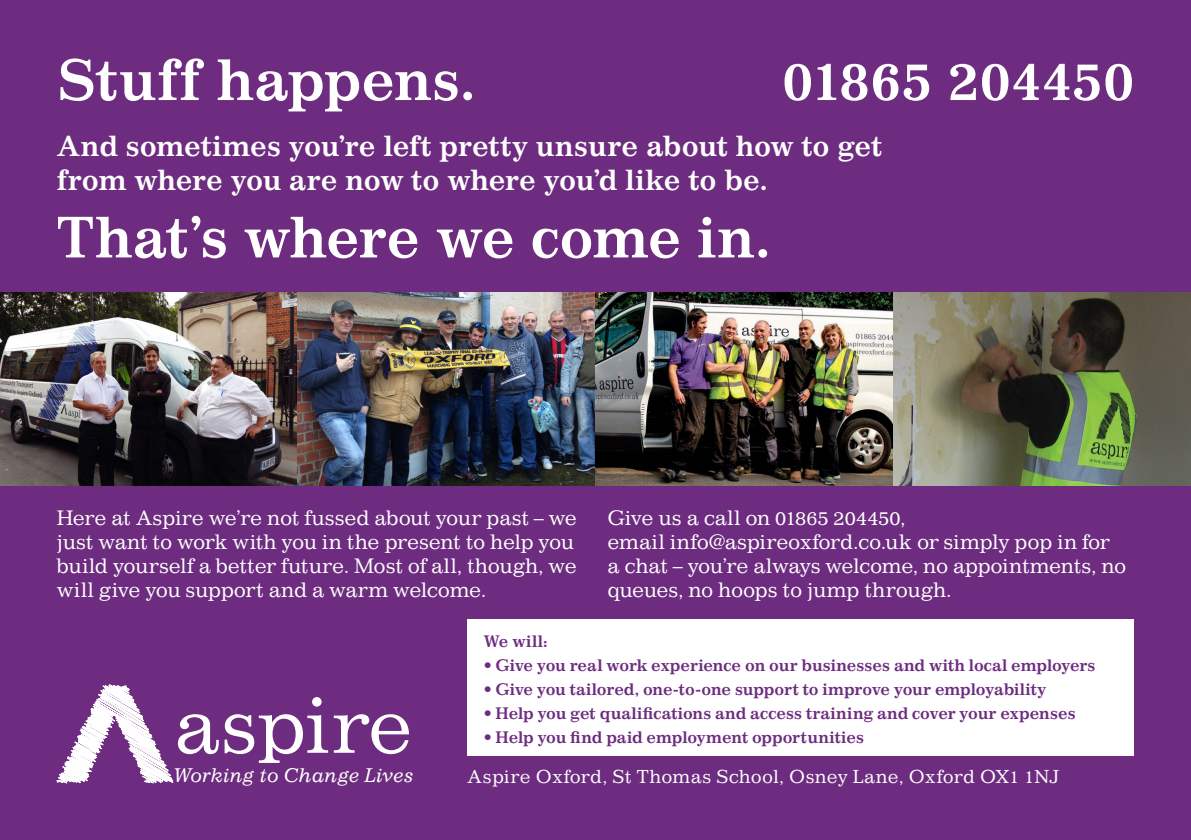
<style>
.page{position:relative;width:1191px;height:840px;background:#fff}
.page>*{position:absolute;margin:0;border:0;box-sizing:border-box;transform-origin:0 0}
.t1{font:700 56px "Impressum";letter-spacing:-.005em;color:#fff}
.t2{font:700 28px/34px "Impressum";letter-spacing:-.005em;color:#fff}
.t3{font:20px/24px "Impressum";letter-spacing:-.015em;color:#fff}
.t4{font:italic 19px "Impressum";letter-spacing:.005em;color:#fff}
.t5{font:18px "Impressum";letter-spacing:.015em;color:#fff}
.t6{font:700 16px "Impressum";letter-spacing:-.01em;color:#6d2c7f}
</style>
<div class="page">
<div style="left:0;top:0;width:1191px;height:839px;background:#6d2c7f"></div>
<img style="left:0;top:293px;width:1191px;height:192px">
<svg style="left:56px;top:684px;width:163px;height:99px"></svg>
<svg style="left:225px;top:714px;width:103px;height:48px"></svg>
<svg style="left:334px;top:714px;width:75px;height:39px"></svg>
<svg style="left:312px;top:696px;width:10px;height:10px"></svg>
<div style="left:467px;top:619px;width:667px;height:136px;background:#fff"></div>
<p class="t1" style="left:57px;top:46px;width:420px">Stuff happens.</p>
<p class="t1" style="left:782px;top:46px;width:353px">01865 204450</p>
<p class="t2" style="left:57px;top:129px;width:827px">And sometimes you’re left pretty unsure about how to get from where you are now to where you’d like to be.</p>
<p class="t1" style="left:57px;top:204px;width:715px">That’s where we come in.</p>
<p class="t3" style="left:57px;top:505px;width:522px">Here at Aspire we’re not fussed about your past – we just want to work with you in the present to help you build yourself a better future. Most of all, though, we will give you support and a warm welcome.</p>
<p class="t3" style="left:607px;top:505px;width:520px">Give us a call on 01865 204450,<br>email info@aspireoxford.co.uk or simply pop in for a chat – you’re always welcome, no appointments, no queues, no hoops to jump through.</p>
<p class="t6" style="left:484px;top:631px;width:65px">We will:</p>
<p class="t6" style="left:484px;top:655px;width:613px">• Give you real work experience on our businesses and with local employers</p>
<p class="t6" style="left:484px;top:679px;width:564px">• Give you tailored, one-to-one support to improve your employability</p>
<p class="t6" style="left:484px;top:703px;width:593px">• Help you get qualifications and access training and cover your expenses</p>
<p class="t6" style="left:484px;top:727px;width:382px">• Help you find paid employment opportunities</p>
<p class="t5" style="left:467px;top:765px;width:593px">Aspire Oxford, St Thomas School, Osney Lane, Oxford OX1 1NJ</p>
<p class="t4" style="left:173px;top:763px;width:241px">Working to Change Lives</p>
</div>
